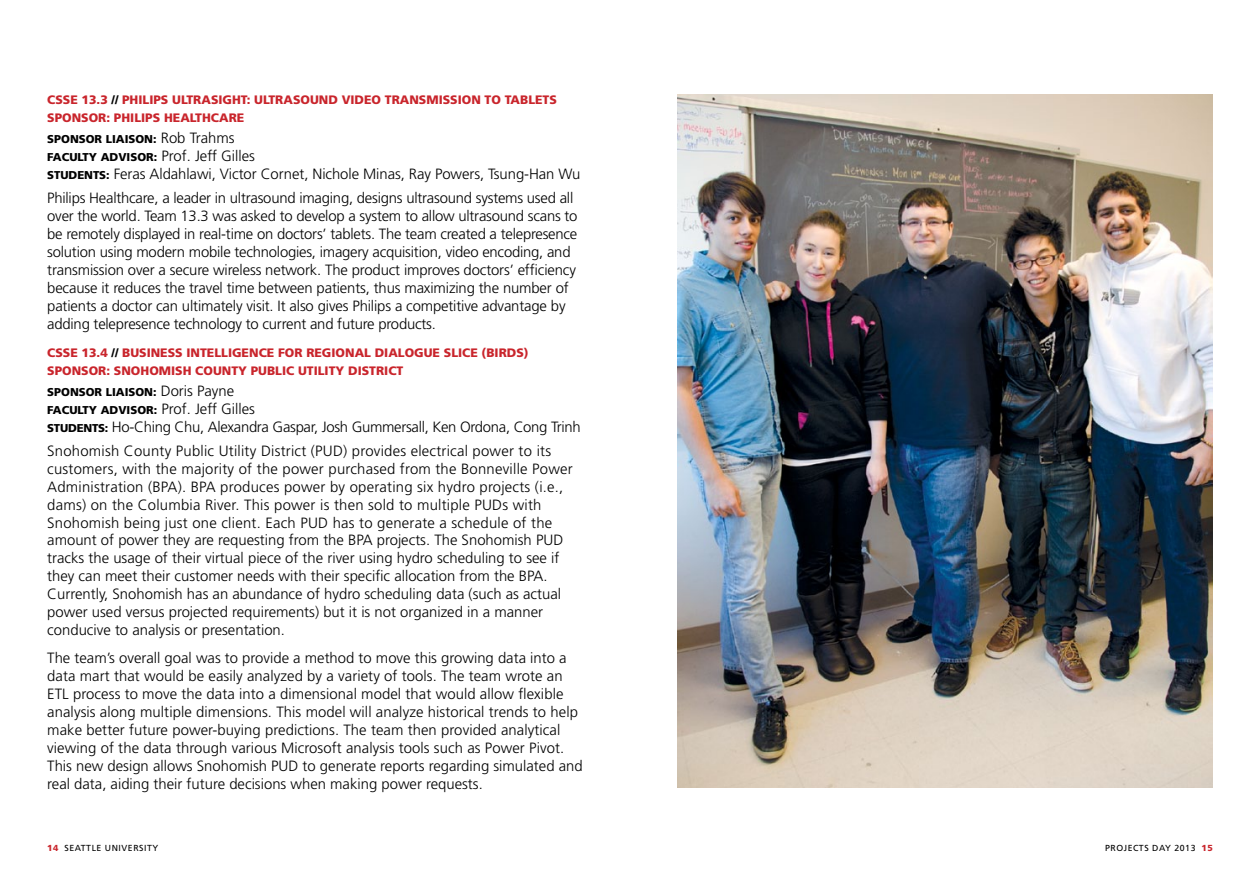
<style>
.page{position:relative;width:1260px;height:882px;background:#fff}
.page>*{position:absolute;margin:0;border:0;box-sizing:border-box;transform-origin:0 0}
.t1{font:300 14.88px/18px "Frutiger";color:#000}
.t2{font:900 12.25px "Frutiger";color:#c9252c}
.t3{font:900 11.38px/17.8px "Frutiger";color:#000}
.t4{font:8.75px "Frutiger";letter-spacing:.06em;color:#000}
.s1{color:#000}
.s2{font-weight:300;font-size:14.88px}
.s3{font-weight:900;font-size:11.38px}
.s4{font-weight:900;color:#c9252c}
</style>
<div class="page">
<img style="left:677px;top:94px;width:536px;height:694px">
<p class="t2" style="left:47px;top:93px;width:143px">CSSE 13.3 <span class="s1">//</span> PHILIPS ULTRA</p>
<p class="t2" style="left:211px;top:93px;width:21px">SIGHT</p>
<p class="t2" style="left:247px;top:93px;width:26px">: ULTRASOU</p>
<p class="t2" style="left:319px;top:93px;width:46px">ND VIDEO</p>
<p class="t2" style="left:385px;top:93px;width:135px">TRANSMISSION TO TABLETS</p>
<p class="t2" style="left:47px;top:111px;width:135px">SPONSOR: PHILIPS HEALTHCARE</p>
<p class="t3" style="left:47px;top:130px;width:209px">SPONSOR LIAISON: <span class="s2">Rob Trahms<br></span>FACULTY ADVISOR: <span class="s2">Prof. Jeff Gilles</span></p>
<p class="t1" style="left:47px;top:162px;width:535px;line-height:24.2px"><span class="s3">STUDENTS:</span> Feras Aldahlawi, Victor Cornet, Nichole Minas, Ray Powers, Tsung-Han Wu<br>Philips Healthcare, a leader in ultrasound imaging, designs ultrasound systems used all</p>
<p class="t1" style="left:47px;top:207px;width:532px">over the world. Team 13.3 was asked to develop a system to allow ultrasound scans to be remotely displayed in real-time on doctors’ tablets. The team created a telepresence solution using modern mobile technologies, imagery acquisition, video encoding, and transmission over a secure wireless network. The product improves doctors’ efficiency because it reduces the travel time between patients, thus maximizing the number of patients a doctor can ultimately visit. It also gives Philips a competitive advantage by adding telepresence technology to current and future products.</p>
<p class="t2" style="left:47px;top:345px;width:122px">CSSE 13.4 <span class="s1">//</span> BUSINESS</p>
<p class="t2" style="left:186px;top:345px;width:22px">INTELL</p>
<p class="t2" style="left:228px;top:345px;width:59px">IGENCE FOR</p>
<p class="t2" style="left:306px;top:345px;width:92px">REG IONAL DIALOGUE</p>
<p class="t2" style="left:444px;top:345px;width:86px">SLICE (BIRDS)</p>
<p class="t2" style="left:47px;top:364px;width:95px">SPONSOR: SNOHOM</p>
<p class="t2" style="left:171px;top:364px;width:96px">ISH COU NTY PUBL</p>
<p class="t2" style="left:282px;top:364px;width:115px">IC UTILITY DISTRICT</p>
<p class="t3" style="left:47px;top:383px;width:209px">SPONSOR LIAISON: <span class="s2">Doris Payne<br></span>FACULTY ADVISOR: <span class="s2">Prof. Jeff Gilles</span></p>
<p class="t1" style="left:47px;top:415px;width:535px;line-height:24.2px"><span class="s3">STUDENTS:</span> Ho-Ching Chu, Alexandra Gaspar, Josh Gummersall, Ken Ordona, Cong Trinh<br>Snohomish County Public Utility District (PUD) provides electrical power to its</p>
<p class="t1" style="left:47px;top:460px;width:527px">customers, with the majority of the power purchased from the Bonneville Power Administration (BPA). BPA produces power by operating six hydro projects (i.e., dams) on the Columbia River. This power is then sold to multiple PUDs with Snohomish being just one client. Each PUD has to generate a schedule of the amount of power they are requesting from the BPA projects. The Snohomish PUD tracks the usage of their virtual piece of the river using hydro scheduling to see if they can meet their customer needs with their specific allocation from the BPA.<br>Currently, Snohomish has an abundance of hydro scheduling data (such as actual power used versus projected requirements) but it is not organized in a manner conducive to analysis or presentation.</p>
<p class="t1" style="left:47px;top:649px;width:537px">The team’s overall goal was to provide a method to move this growing data into a data mart that would be easily analyzed by a variety of tools. The team wrote an ETL process to move the data into a dimensional model that would allow flexible analysis along multiple dimensions. This model will analyze historical trends to help make better future power-buying predictions. The team then provided analytical viewing of the data through various Microsoft analysis tools such as Power Pivot.<br>This new design allows Snohomish PUD to generate reports regarding simulated and real data, aiding their future decisions when making power requests.</p>
<p class="t4" style="left:47px;top:843px;width:113px"><span class="s4">14</span> SEATTLE UNIVERSITY</p>
<p class="t4" style="left:1105px;top:843px;width:109px">PROJECTS DAY 2013 <span class="s4">15</span></p>
</div>
